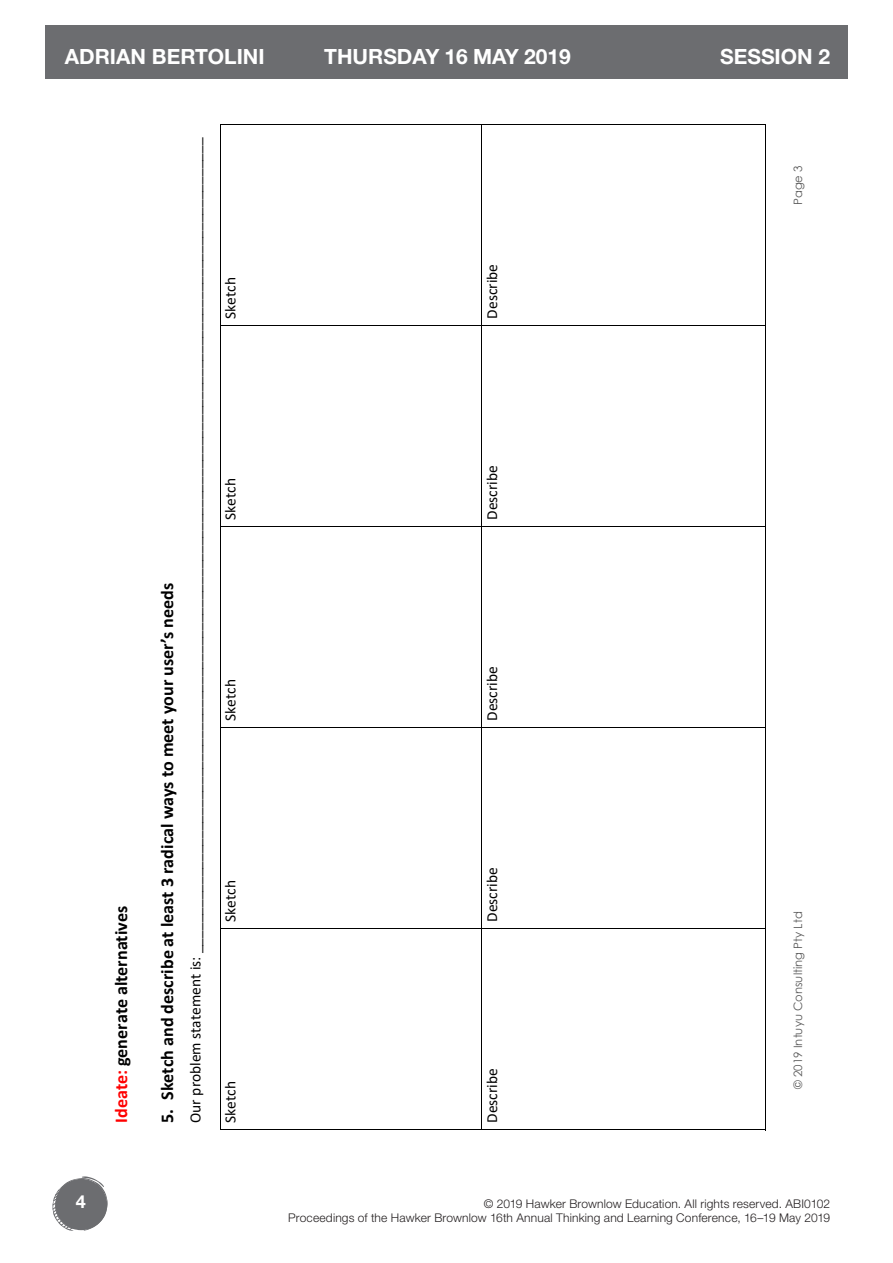
<style>
.page{position:relative;width:893px;height:1263px;background:#fff}
.page>*{position:absolute;margin:0;border:0;box-sizing:border-box;transform-origin:0 0}
.t1{font:700 21px "Helvetica Neue LT Std";color:#fff}
.t2{font:700 18.15px "Calibri";color:#000}
.t3{font:700 18px "Helvetica Neue LT Std";color:#fff}
.t4{font:15.45px "Calibri";color:#000}
.t5{font:300 12px/14.4px "Helvetica Neue LT Std";letter-spacing:.015em;color:#231f20;text-align:right}
.t6{font:11.55px "Century Gothic";color:#595959}
.s1{color:#f00}
</style>
<div class="page">
<hr style="left:220px;top:124px;width:1px;height:1006px;background:#000">
<hr style="left:221px;top:1129px;width:261px;height:1px;background:#000">
<hr style="left:221px;top:928px;width:261px;height:1px;background:#000">
<hr style="left:221px;top:727px;width:261px;height:1px;background:#000">
<hr style="left:221px;top:526px;width:261px;height:1px;background:#000">
<hr style="left:221px;top:325px;width:261px;height:1px;background:#000">
<hr style="left:221px;top:124px;width:261px;height:1px;background:#000">
<hr style="left:482px;top:124px;width:1px;height:1006px;background:#000">
<hr style="left:482px;top:1129px;width:284px;height:1px;background:#000">
<hr style="left:765px;top:929px;width:1px;height:201px;background:#000">
<hr style="left:482px;top:928px;width:284px;height:1px;background:#000">
<hr style="left:765px;top:728px;width:1px;height:200px;background:#000">
<hr style="left:482px;top:727px;width:284px;height:1px;background:#000">
<hr style="left:765px;top:527px;width:1px;height:200px;background:#000">
<hr style="left:482px;top:526px;width:284px;height:1px;background:#000">
<hr style="left:765px;top:326px;width:1px;height:200px;background:#000">
<hr style="left:482px;top:325px;width:284px;height:1px;background:#000">
<hr style="left:765px;top:125px;width:1px;height:200px;background:#000">
<hr style="left:482px;top:124px;width:284px;height:1px;background:#000">
<div style="left:45px;top:25px;width:803px;height:54px;background:#6c6d70"></div>
<svg style="left:52px;top:1176px;width:56px;height:55px"></svg>
<div style="left:55px;top:1179px;width:52px;height:51px;background:#6c6d70;border-radius:50%"></div>
<h1 class="t1" style="left:65px;top:49px;width:201px">ADRIAN BERTOLINI</h1>
<h1 class="t1" style="left:324px;top:49px;width:248px">THURSDAY 16 MAY 2019</h1>
<h1 class="t1" style="left:720px;top:49px;width:112px">SESSION 2</h1>
<p class="t2" style="left:114px;top:1123px;width:218px;rotate:-90deg"><span class="s1">Ideate:</span> generate alternatives</p>
<p class="t3" style="left:76px;top:1195px;width:12px">4</p>
<p class="t2" style="left:160px;top:1123px;width:541px;rotate:-90deg">5. Sketch and describe at least 3 radical ways to meet your user’s needs</p>
<p class="t4" style="left:189px;top:1123px;width:987px;rotate:-90deg">Our problem statement is: __________________________________________________________________________________________________________</p>
<p class="t4" style="left:224px;top:319px;width:43px;rotate:-90deg">Sketch</p>
<p class="t4" style="left:224px;top:520px;width:43px;rotate:-90deg">Sketch</p>
<p class="t4" style="left:224px;top:721px;width:43px;rotate:-90deg">Sketch</p>
<p class="t4" style="left:224px;top:922px;width:43px;rotate:-90deg">Sketch</p>
<p class="t4" style="left:224px;top:1123px;width:43px;rotate:-90deg">Sketch</p>
<p class="t4" style="left:485px;top:319px;width:56px;rotate:-90deg">Describe</p>
<p class="t4" style="left:485px;top:520px;width:56px;rotate:-90deg">Describe</p>
<p class="t4" style="left:485px;top:721px;width:56px;rotate:-90deg">Describe</p>
<p class="t4" style="left:485px;top:922px;width:56px;rotate:-90deg">Describe</p>
<p class="t4" style="left:485px;top:1123px;width:56px;rotate:-90deg">Describe</p>
<p class="t6" style="left:790px;top:205px;width:41px;rotate:-90deg">Page 3</p>
<p class="t6" style="left:790px;top:1089px;width:179px;rotate:-90deg">© 2019 Intuyu Consulting Pty Ltd</p>
<p class="t5" style="left:288px;top:1197px;width:543px">© 2019 Hawker Brownlow Education. All rights reserved. ABI0102<br>Proceedings of the Hawker Brownlow 16th Annual Thinking and Learning Conference, 16–19 May 2019</p>
</div>
